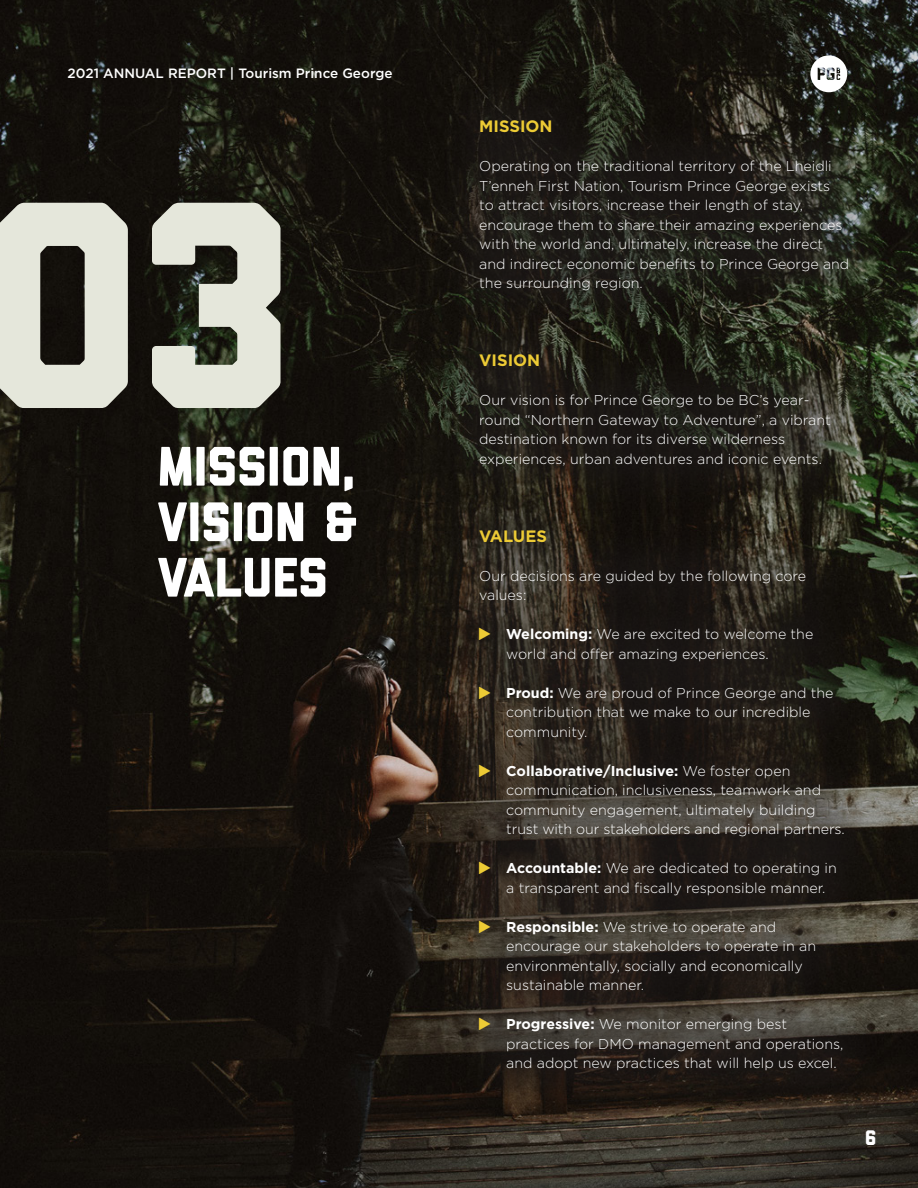
<style>
.page{position:relative;width:918px;height:1188px;background:#fff}
.page>*{position:absolute;margin:0;border:0;box-sizing:border-box;transform-origin:0 0}
.t1{font:800 294.15px "Liberator";color:#e5e7db}
.t2{font:800 55.5px/55.5px "Liberator";color:#fff;text-align:justify}
.t3{font:800 21px "Liberator";color:#fff}
.Body_Copy{font:700 16.5px "Gotham";color:#edcb35}
.Body_Copy_-_Bullets{font:300 14.25px/19.5px "Gotham";color:#fff}
.Body_Copy-2{font:300 14.25px/19.5px "Gotham";color:#fff}
.t4{font:500 13.5px "Gotham";color:#fff}
.s1{font-weight:700}
</style>
<div class="page">
<img style="left:0;top:0;width:918px;height:1188px">
<svg style="left:810px;top:55px;width:37px;height:14px"></svg>
<div style="left:429px;top:69px;width:469px;height:1050px;background:#231f20;opacity:.45"></div>
<svg style="left:479px;top:628px;width:11px;height:12px"></svg>
<svg style="left:479px;top:686px;width:11px;height:13px"></svg>
<svg style="left:479px;top:764px;width:11px;height:13px"></svg>
<svg style="left:479px;top:862px;width:11px;height:12px"></svg>
<svg style="left:479px;top:920px;width:11px;height:13px"></svg>
<svg style="left:479px;top:1018px;width:11px;height:12px"></svg>
<p class="t4" style="left:68px;top:65px;width:327px">2021 ANNUAL REPORT | Tourism Prince George</p>
<p class="t1" style="left:-16px;top:202px;width:312px">03</p>
<p class="t2" style="left:158px;top:442px;width:201px">MISSION, VISION &amp; VALUES</p>
<p class="Body_Copy" style="left:479px;top:115px;width:75px">MISSION</p>
<p class="Body_Copy-2" style="left:479px;top:156px;width:372px">Operating on the traditional territory of the Lheidli T’enneh First Nation, Tourism Prince George exists<br>to attract visitors, increase their length of stay, encourage them to share their amazing experiences with the world and, ultimately, increase the direct and indirect economic benefits to Prince George and the surrounding region.</p>
<p class="Body_Copy" style="left:479px;top:349px;width:63px">VISION</p>
<p class="Body_Copy-2" style="left:479px;top:390px;width:353px">Our vision is for Prince George to be BC’s year&shy;round “Northern Gateway to Adventure”, a vibrant destination known for its diverse wilderness experiences, urban adventures and iconic events.</p>
<p class="Body_Copy" style="left:479px;top:525px;width:69px">VALUES</p>
<p class="Body_Copy-2" style="left:479px;top:565px;width:328px">Our decisions are guided by the following core values:</p>
<p class="Body_Copy_-_Bullets" style="left:506px;top:624px;width:309px"><span class="s1">Welcoming:</span> We are excited to welcome the world and offer amazing experiences.</p>
<p class="Body_Copy_-_Bullets" style="left:506px;top:682px;width:329px"><span class="s1">Proud:</span> We are proud of Prince George and the contribution that we make to our incredible community.</p>
<p class="Body_Copy_-_Bullets" style="left:506px;top:760px;width:340px"><span class="s1">Collaborative/Inclusive:</span> We foster open communication, inclusiveness, teamwork and community engagement, ultimately building trust with our stakeholders and regional partners.</p>
<p class="Body_Copy_-_Bullets" style="left:506px;top:858px;width:332px"><span class="s1">Accountable:</span> We are dedicated to operating in a transparent and fiscally responsible manner.</p>
<p class="Body_Copy_-_Bullets" style="left:506px;top:916px;width:311px"><span class="s1">Responsible:</span> We strive to operate and encourage our stakeholders to operate in an environmentally, socially and economically sustainable manner.</p>
<p class="Body_Copy_-_Bullets" style="left:506px;top:1014px;width:339px"><span class="s1">Progressive:</span> We monitor emerging best practices for DMO management and operations, and adopt new practices that will help us excel.</p>
<h3 class="t3" style="left:865px;top:1131px;width:13px">6</h3>
</div>
